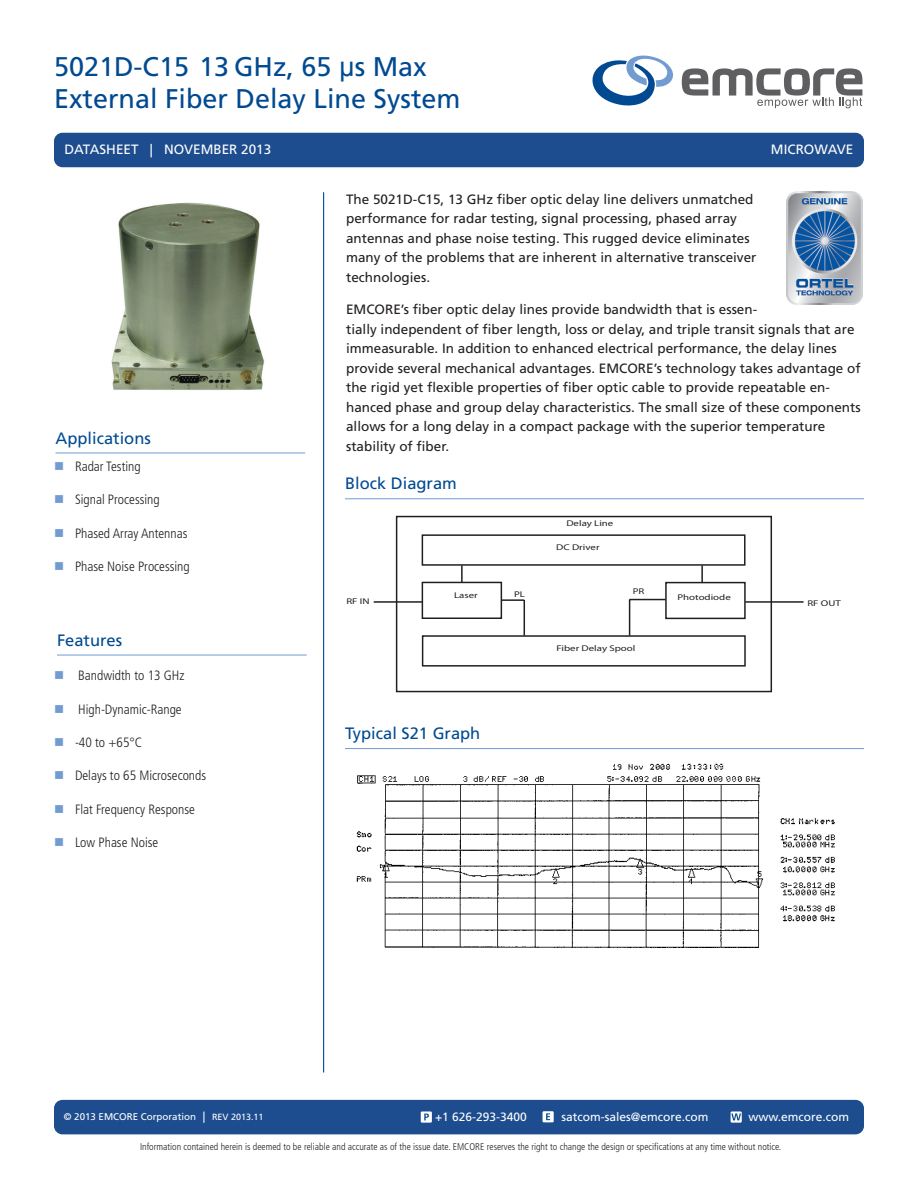
<style>
.page{position:relative;width:918px;height:1188px;background:#fff}
.page>*{position:absolute;margin:0;border:0;box-sizing:border-box;transform-origin:0 0}
.header_-_main_title{font:27px/32.4px "Frutiger";color:#014a91}
.Blue_Subhead-Underli{font:16.5px "Frutiger";color:#014a91}
.body_text_content{font:13.5px/19.5px "Frutiger";color:#231f20}
.t1{font:300 condensed 13.5px "Frutiger";color:#231f20}
.t2{font:13.5px "Frutiger";color:#fff}
.t3{font:12px "Frutiger";color:#fff}
.t4{font:300 condensed 9.75px "Frutiger";color:#231f20}
.t5{font:9.75px "Frutiger";color:#fff}
.t6{font:8.4px "Myriad Pro";color:#231f20;scale:1.3 1}
.s1{font-family:"Arial"}
.s2{font-size:11.25px}
.s3{font-size:9px}
</style>
<div class="page">
<hr style="left:323px;top:192px;width:1px;height:880px;background:#014a91">
<div style="left:54px;top:133px;width:810px;height:34px;background:#1d4d8e;border-radius:8px"></div>
<div style="left:54px;top:1100px;width:810px;height:34px;background:#1d4d8e;border-radius:8px"></div>
<div style="left:543px;top:1111px;width:11px;height:11px;background:#fff"></div>
<svg style="left:546px;top:1113px;width:4px;height:7px"></svg>
<svg style="left:731px;top:1111px;width:11px;height:12px"></svg>
<svg style="left:731px;top:1114px;width:10px;height:6px"></svg>
<svg style="left:592px;top:56px;width:270px;height:52px"></svg>
<div style="left:421px;top:1111px;width:11px;height:12px;background:#fff"></div>
<svg style="left:424px;top:1114px;width:5px;height:6px"></svg>
<img style="left:111px;top:202px;width:153px;height:188px">
<hr style="left:56px;top:453px;width:249px;height:1px;background:#729cd1">
<img style="left:786px;top:192px;width:76px;height:113px">
<hr style="left:57px;top:655px;width:250px;height:1px;background:#729cd1">
<div style="left:396px;top:516px;width:376px;height:176px;border:2px solid #231f20"></div>
<div style="left:422px;top:534px;width:324px;height:32px;border:2px solid #231f20"></div>
<div style="left:422px;top:582px;width:80px;height:37px;border:2px solid #231f20"></div>
<div style="left:665px;top:582px;width:81px;height:37px;border:2px solid #231f20"></div>
<hr style="left:374px;top:601px;width:48px;height:2px;background:#231f20">
<hr style="left:745px;top:601px;width:59px;height:2px;background:#231f20">
<svg style="left:461px;top:565px;width:2px;height:17px"></svg>
<svg style="left:701px;top:565px;width:2px;height:17px"></svg>
<hr style="left:630px;top:599px;width:36px;height:1px;background:#231f20">
<hr style="left:629px;top:600px;width:1px;height:36px;background:#231f20">
<hr style="left:502px;top:599px;width:22px;height:2px;background:#231f20">
<hr style="left:524px;top:600px;width:1px;height:36px;background:#231f20">
<div style="left:422px;top:635px;width:324px;height:32px;border:2px solid #231f20"></div>
<hr style="left:345px;top:748px;width:519px;height:1px;background:#729cd1">
<img style="left:356px;top:763px;width:479px;height:185px">
<hr style="left:345px;top:498px;width:519px;height:1px;background:#729cd1">
<p class="header_-_main_title" style="left:54px;top:50px;width:408px">5021D-C15 13 GHz, 65 <span class="s1">µ</span>s Max<br>External Fiber Delay Line System</p>
<p class="t2" style="left:64px;top:142px;width:208px">DATASHEET | NOVEMBER 2013</p>
<p class="t2" style="left:771px;top:142px;width:84px">MICROWAVE</p>
<p class="Blue_Subhead-Underli" style="left:56px;top:428px;width:97px">Applications</p>
<p class="t1" style="left:75px;top:459px;width:67px">Radar Testing</p>
<p class="t1" style="left:75px;top:492px;width:86px">Signal Processing</p>
<p class="t1" style="left:75px;top:525px;width:114px">Phased Array Antennas</p>
<p class="t1" style="left:75px;top:559px;width:116px">Phase Noise Processing</p>
<p class="Blue_Subhead-Underli" style="left:57px;top:630px;width:67px">Features</p>
<p class="t1" style="left:78px;top:668px;width:108px">Bandwidth to 13 GHz</p>
<p class="t1" style="left:78px;top:701px;width:105px">High-Dynamic-Range</p>
<p class="t1" style="left:75px;top:735px;width:69px">-40 to +65°C</p>
<p class="t1" style="left:75px;top:768px;width:133px">Delays to 65 Microseconds</p>
<p class="t1" style="left:75px;top:801px;width:121px">Flat Frequency Response</p>
<p class="t1" style="left:75px;top:834px;width:85px">Low Phase Noise</p>
<p class="body_text_content" style="left:346px;top:189px;width:412px">The 5021D-C15, 13 GHz fiber optic delay line delivers unmatched performance for radar testing, signal processing, phased array antennas and phase noise testing. This rugged device eliminates many of the problems that are inherent in alternative transceiver technologies.</p>
<p class="body_text_content" style="left:346px;top:300px;width:516px">EMCORE’s fiber optic delay lines provide bandwidth that is essen-<br>tially independent of fiber length, loss or delay, and triple transit signals that are immeasurable. In addition to enhanced electrical performance, the delay lines provide several mechanical advantages. EMCORE’s technology takes advantage of the rigid yet flexible properties of fiber optic cable to provide repeatable en&shy;hanced phase and group delay characteristics. The small size of these components allows for a long delay in a compact package with the superior temperature stability of fiber.</p>
<p class="Blue_Subhead-Underli" style="left:345px;top:474px;width:113px">Block Diagram</p>
<p class="t6" style="left:566px;top:518px;width:38px">Delay Line</p>
<p class="t6" style="left:556px;top:542px;width:35px">DC Driver</p>
<p class="t6" style="left:346px;top:596px;width:19px">RF IN</p>
<p class="t6" style="left:633px;top:586px;width:10px">PR</p>
<p class="t6" style="left:514px;top:589px;width:10px">PL</p>
<p class="t6" style="left:454px;top:590px;width:20px">Laser</p>
<p class="t6" style="left:677px;top:592px;width:43px">Photodiode</p>
<p class="t6" style="left:557px;top:643px;width:62px">Fiber Delay Spool</p>
<p class="Blue_Subhead-Underli" style="left:345px;top:724px;width:137px">Typical S21 Graph</p>
<p class="t6" style="left:807px;top:598px;width:27px">RF OUT</p>
<p class="t5" style="left:64px;top:1111px;width:201px">© 2013 EMCORE Corporation <span class="s2">|</span> <span class="s3">REV 2013.11</span></p>
<p class="t3" style="left:561px;top:1110px;width:148px">satcom-sales@emcore.com</p>
<p class="t3" style="left:749px;top:1110px;width:102px">www.emcore.com</p>
<p class="t4" style="left:140px;top:1141px;width:643px">Information contained herein is deemed to be reliable and accurate as of the issue date. EMCORE reserves the right to change the design or specifications at any time without notice.</p>
<p class="t3" style="left:435px;top:1110px;width:93px">+1 626-293-3400</p>
</div>
